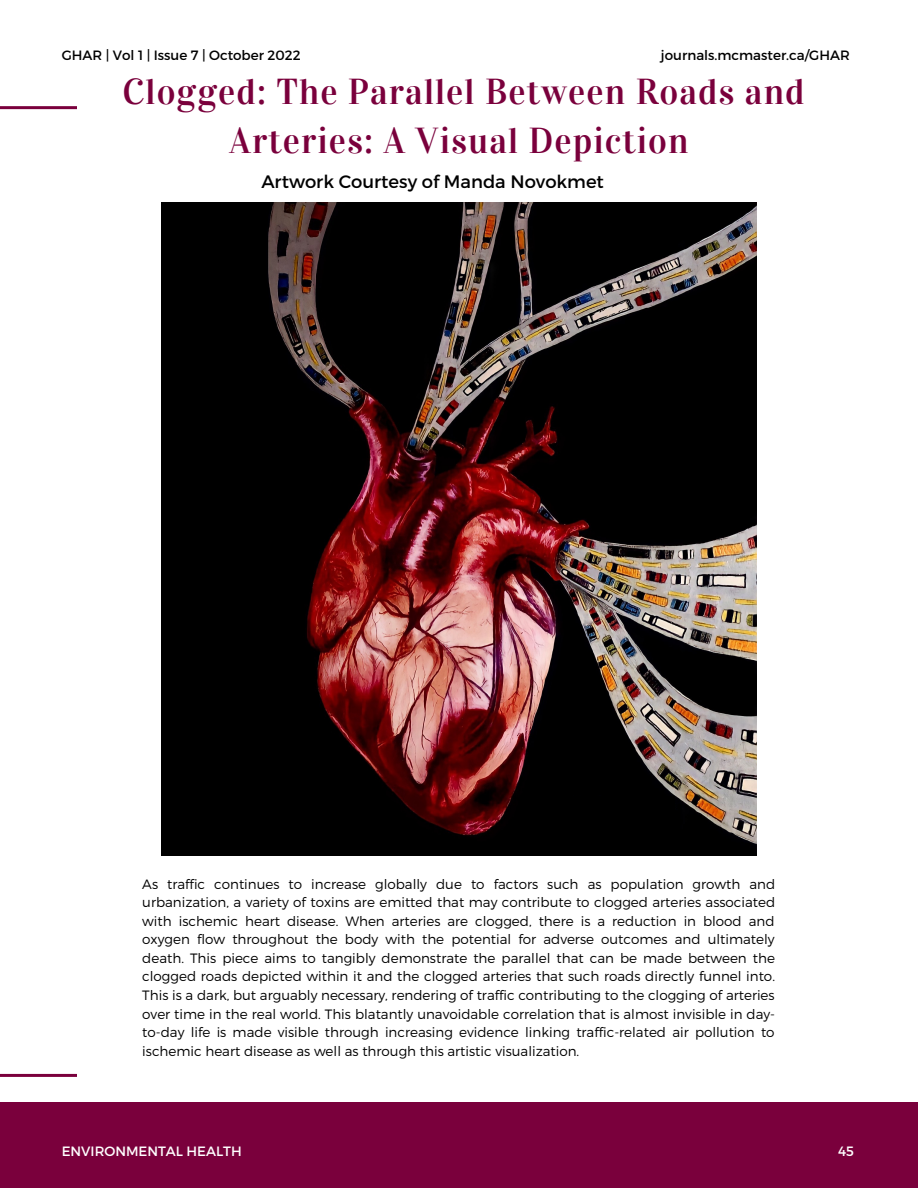
<style>
.page{position:relative;width:918px;height:1188px;background:#fff}
.page>*{position:absolute;margin:0;border:0;box-sizing:border-box;transform-origin:0 0}
.t1{font:36px/49.5px "Vidaloka";letter-spacing:.03em;color:#7a003c;text-align:center}
.t2{font:18px "Montserrat";color:#000}
.t3{font:300 13.5px/18.6px "Montserrat";color:#000;text-align:justify}
.t4{font:13.5px "Montserrat";color:#000}
.t5{font:13.5px "Montserrat";color:#fff}
</style>
<div class="page">
<img style="left:161px;top:202px;width:595px;height:654px">
<div style="left:521px;top:796px;width:153px;height:43px;background:#000"></div>
<div style="left:0;top:1102px;width:918px;height:86px;background:#7a003c"></div>
<hr style="left:0;top:106px;width:77px;height:3px;background:#7a003c">
<hr style="left:0;top:1074px;width:77px;height:3px;background:#7a003c">
<p class="t4" style="left:62px;top:46px;width:240px">GHAR | Vol 1 | Issue 7 | October 2022</p>
<p class="t4" style="left:661px;top:46px;width:190px">journals.mcmaster.ca/GHAR</p>
<h1 class="t1" style="left:122px;top:67px;width:684px">Clogged: The Parallel Between Roads and<br>Arteries: A Visual Depiction</h1>
<h2 class="t2" style="left:261px;top:170px;width:344px">Artwork Courtesy of Manda Novokmet</h2>
<p class="t3" style="left:142px;top:874px;width:635px">As traffic continues to increase globally due to factors such as population growth and urbanization, a variety of toxins are emitted that may contribute to clogged arteries associated with ischemic heart disease. When arteries are clogged, there is a reduction in blood and oxygen flow throughout the body with the potential for adverse outcomes and ultimately death. This piece aims to tangibly demonstrate the parallel that can be made between the clogged roads depicted within it and the clogged arteries that such roads directly funnel into.<br>This is a dark, but arguably necessary, rendering of traffic contributing to the clogging of arteries over time in the real world. This blatantly unavoidable correlation that is almost invisible in day&shy;to-day life is made visible through increasing evidence linking traffic-related air pollution to ischemic heart disease as well as through this artistic visualization.</p>
<p class="t5" style="left:62px;top:1143px;width:182px">ENVIRONMENTAL HEALTH</p>
<p class="t5" style="left:838px;top:1143px;width:17px">45</p>
</div>
